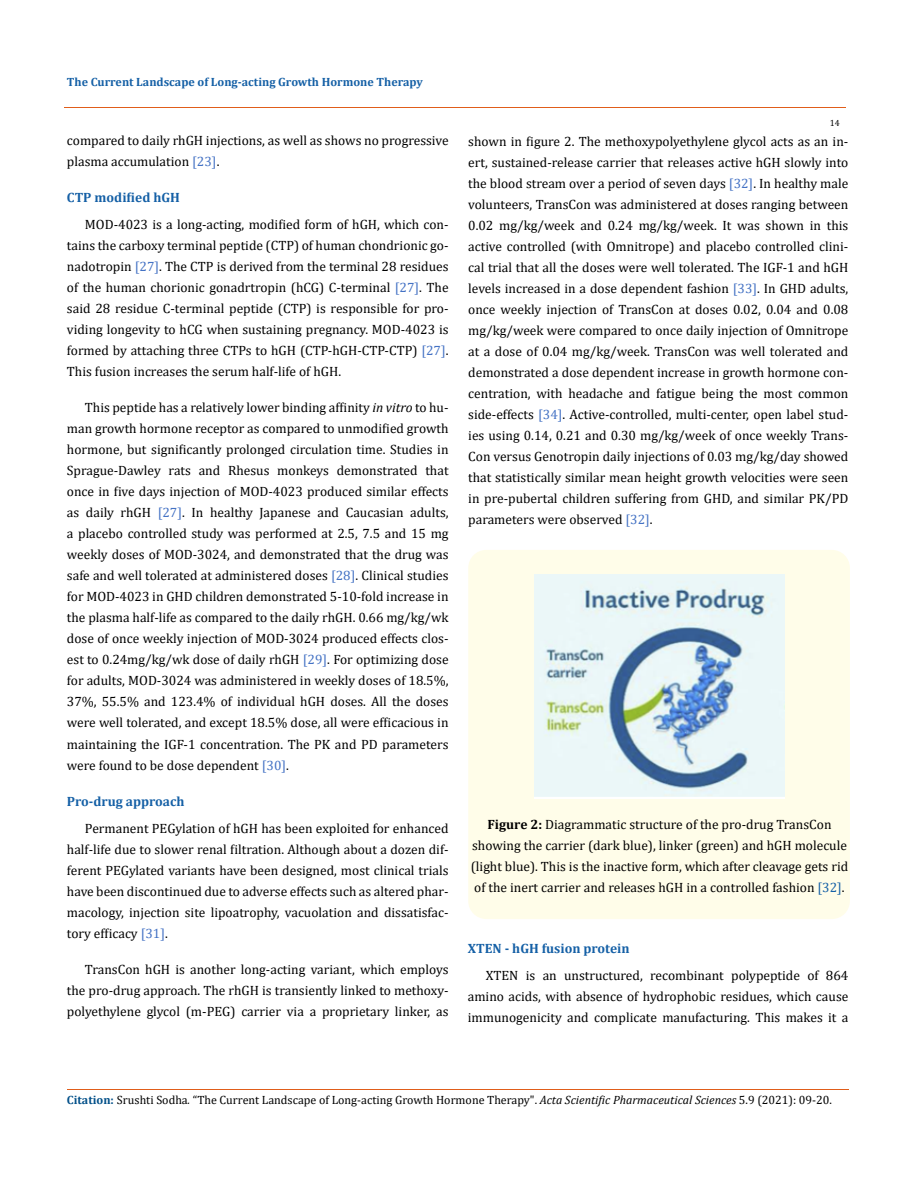
<style>
.page{position:relative;width:917px;height:1188px;background:#fff}
.page>*{position:absolute;margin:0;border:0;box-sizing:border-box;transform-origin:0 0}
.t1{font:13.5px/21px "Cambria";color:#000;text-align:justify}
.t2{font:700 13.5px "Cambria";color:#1560a6}
.t3{font:12px "Cambria";color:#000}
.t4{font:700 12px "Cambria";color:#1560a6}
.t5{font:9px "Cambria";color:#000}
.s1{color:#4472c4}
.s2{font-style:italic}
.s3{font-weight:700}
.s4{color:#1560a6}
.s5{font-weight:700;color:#035089}
</style>
<div class="page">
<div style="left:468px;top:550px;width:381px;height:369px;background:#fffde9;border-radius:18px"></div>
<img style="left:534px;top:574px;width:250px;height:225px">
<hr style="left:64px;top:108px;width:781px;height:1px;background:#e05d1a">
<hr style="left:67px;top:1089px;width:781px;height:1px;background:#e05d1a">
<p class="t4" style="left:67px;top:73px;width:357px">The Current Landscape of Long-acting Growth Hormone Therapy</p>
<p class="t1" style="left:67px;top:130px;width:383px">compared to daily rhGH injections, as well as shows no progressive plasma accumulation <span class="s1">[23]</span>.</p>
<p class="t2" style="left:67px;top:188px;width:114px">CTP modified hGH</p>
<p class="t1" style="left:67px;top:214px;width:383px;text-indent:18px">MOD-4023 is a long-acting, modified form of hGH, which con&shy;tains the carboxy terminal peptide (CTP) of human chondrionic go&shy;nadotropin <span class="s1">[27]</span>. The CTP is derived from the terminal 28 residues of the human chorionic gonadrtropin (hCG) C-terminal <span class="s1">[27]</span>. The said 28 residue C-terminal peptide (CTP) is responsible for pro&shy;viding longevity to hCG when sustaining pregnancy. MOD-4023 is formed by attaching three CTPs to hGH (CTP-hGH-CTP-CTP) <span class="s1">[27]</span>.<br>This fusion increases the serum half-life of hGH.</p>
<p class="t1" style="left:67px;top:397px;width:383px;text-indent:18px">This peptide has a relatively lower binding affinity <span class="s2">in vitro</span> to hu&shy;man growth hormone receptor as compared to unmodified growth hormone, but significantly prolonged circulation time. Studies in Sprague-Dawley rats and Rhesus monkeys demonstrated that once in five days injection of MOD-4023 produced similar effects as daily rhGH <span class="s1">[27]</span>. In healthy Japanese and Caucasian adults, a placebo controlled study was performed at 2.5, 7.5 and 15 mg weekly doses of MOD-3024, and demonstrated that the drug was safe and well tolerated at administered doses <span class="s1">[28]</span>. Clinical studies for MOD-4023 in GHD children demonstrated 5-10-fold increase in the plasma half-life as compared to the daily rhGH. 0.66 mg/kg/wk dose of once weekly injection of MOD-3024 produced effects clos&shy;est to 0.24mg/kg/wk dose of daily rhGH <span class="s1">[29]</span>. For optimizing dose for adults, MOD-3024 was administered in weekly doses of 18.5%, 37%, 55.5% and 123.4% of individual hGH doses. All the doses were well tolerated, and except 18.5% dose, all were efficacious in maintaining the IGF-1 concentration. The PK and PD parameters were found to be dose dependent <span class="s1">[30]</span>.</p>
<p class="t2" style="left:67px;top:791px;width:119px">Pro-drug approach</p>
<p class="t1" style="left:67px;top:817px;width:383px;text-indent:18px">Permanent PEGylation of hGH has been exploited for enhanced half-life due to slower renal filtration. Although about a dozen dif&shy;ferent PEGylated variants have been designed, most clinical trials have been discontinued due to adverse effects such as altered phar&shy;macology, injection site lipoatrophy, vacuolation and dissatisfac&shy;tory efficacy <span class="s1">[31]</span>.</p>
<p class="t1" style="left:67px;top:958px;width:383px;text-indent:18px">TransCon hGH is another long-acting variant, which employs the pro-drug approach. The rhGH is transiently linked to methoxy&shy;polyethylene glycol (m-PEG) carrier via a proprietary linker, as</p>
<p class="t5" style="left:829px;top:118px;width:11px">14</p>
<p class="t1" style="left:468px;top:130px;width:381px">shown in figure 2. The methoxypolyethylene glycol acts as an in&shy;ert, sustained-release carrier that releases active hGH slowly into the blood stream over a period of seven days <span class="s1">[32]</span>. In healthy male volunteers, TransCon was administered at doses ranging between 0.02 mg/kg/week and 0.24 mg/kg/week. It was shown in this active controlled (with Omnitrope) and placebo controlled clini&shy;cal trial that all the doses were well tolerated. The IGF-1 and hGH levels increased in a dose dependent fashion <span class="s1">[33]</span>. In GHD adults, once weekly injection of TransCon at doses 0.02, 0.04 and 0.08 mg/kg/week were compared to once daily injection of Omnitrope at a dose of 0.04 mg/kg/week. TransCon was well tolerated and demonstrated a dose dependent increase in growth hormone con&shy;centration, with headache and fatigue being the most common side-effects <span class="s1">[34]</span>. Active-controlled, multi-center, open label stud&shy;ies using 0.14, 0.21 and 0.30 mg/kg/week of once weekly Trans-Con versus Genotropin daily injections of 0.03 mg/kg/day showed that statistically similar mean height growth velocities were seen in pre-pubertal children suffering from GHD, and similar PK/PD parameters were observed <span class="s1">[32]</span>.</p>
<p class="t1" style="left:471px;top:814px;width:379px;text-align:center"><span class="s3">Figure 2:</span> Diagrammatic structure of the pro-drug TransCon showing the carrier (dark blue), linker (green) and hGH molecule (light blue). This is the inactive form, which after cleavage gets rid of the inert carrier and releases hGH in a controlled fashion <span class="s4">[32]</span>.</p>
<p class="t2" style="left:468px;top:939px;width:163px">XTEN - hGH fusion protein</p>
<p class="t1" style="left:468px;top:965px;width:382px;text-indent:18px">XTEN is an unstructured, recombinant polypeptide of 864 amino acids, with absence of hydrophobic residues, which cause immunogenicity and complicate manufacturing. This makes it a</p>
<p class="t3" style="left:67px;top:1093px;width:766px"><span class="s5">Citation:</span> Srushti Sodha<span class="s2">.</span> “The Current Landscape of Long-acting Growth Hormone Therapy". <span class="s2">Acta Scientific Pharmaceutical Sciences</span> 5.9 (2021): 09-20.</p>
</div>
